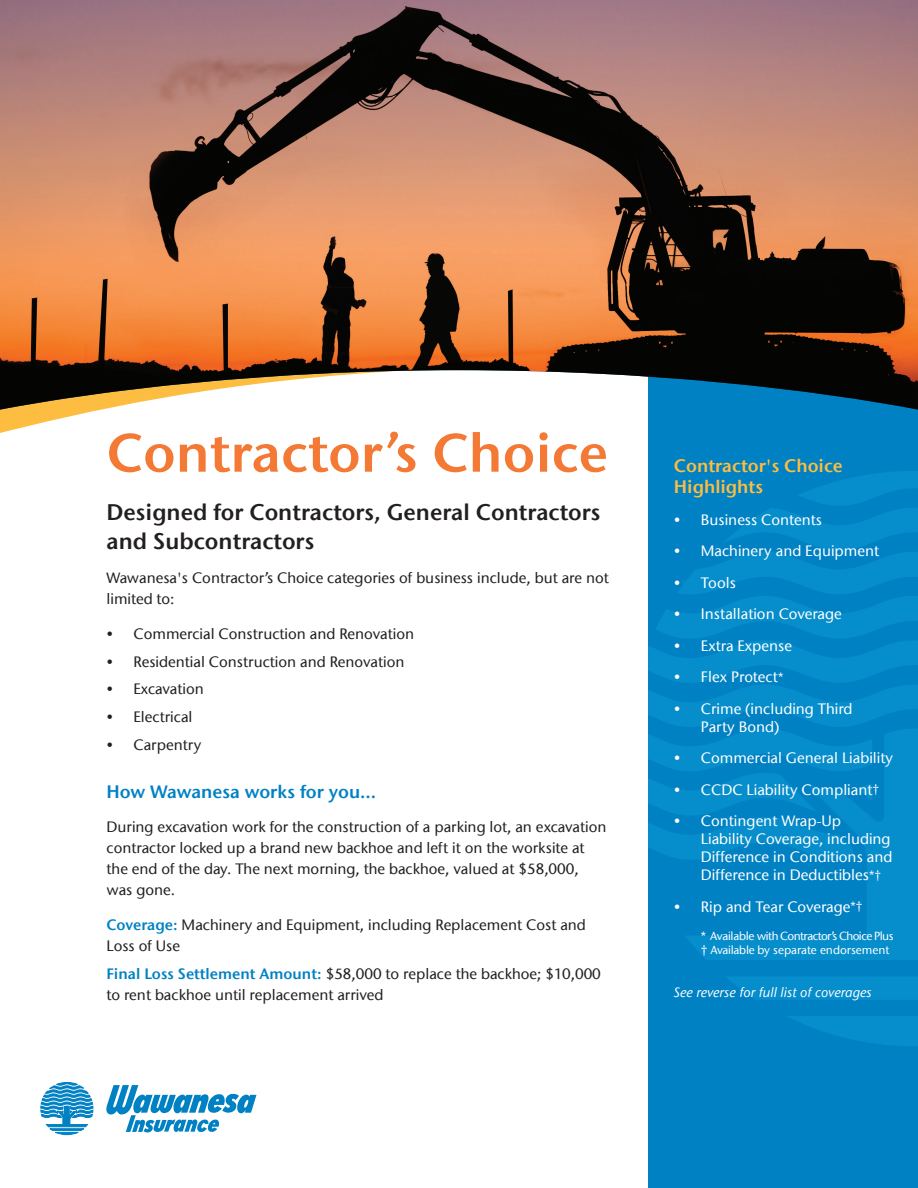
<style>
.page{position:relative;width:918px;height:1188px;background:#fff}
.page>*{position:absolute;margin:0;border:0;box-sizing:border-box;transform-origin:0 0}
.t1{font:54px "ITC Stone Sans Com Semi";color:#f37934}
.t2{font:22.5px/28.5px "ITC Stone Sans Com Semi";color:#231f20}
.t3{font:18px/21.6px "ITC Stone Sans Com Semi";color:#fdbd40}
.t4{font:18px "ITC Stone Sans Com Semi";color:#0081c4}
.t5{font:500 15px/21px "ITC Stone Sans Com";color:#231f20}
.t6{font:500 15px/18px "ITC Stone Sans Com";color:#fff}
.t7{font:italic 500 13.5px "ITC Stone Sans Com";color:#fff}
.t8{font:500 11.7px/14.4px "ITC Stone Sans Com";letter-spacing:-.02em;color:#fff}
.s1{font-family:"ITC Stone Sans Com Semi";font-weight:400;color:#0081c4}
.s2{font-size:12px}
</style>
<div class="page">
<svg style="left:0;top:412px;width:89px;height:21px"></svg>
<div style="left:648px;top:352px;width:270px;height:836px;background:#0081c4"></div>
<svg style="left:788px;top:1016px;width:130px;height:30px"></svg>
<div style="left:727px;top:977px;width:191px;height:22px;background:#068dcb"></div>
<svg style="left:648px;top:471px;width:270px;height:388px"></svg>
<svg style="left:685px;top:722px;width:233px;height:238px"></svg>
<svg style="left:40px;top:1082px;width:53px;height:53px"></svg>
<svg style="left:106px;top:1085px;width:151px;height:48px"></svg>
<img style="left:0;top:0;width:918px;height:410px">
<h1 class="t1" style="left:106px;top:419px;width:503px">Contractor’s Choice</h1>
<h2 class="t2" style="left:106px;top:498px;width:496px">Designed for Contractors, General Contractors and Subcontractors</h2>
<p class="t5" style="left:106px;top:568px;width:504px">Wawanesa's Contractor’s Choice categories of business include, but are not limited to:</p>
<p class="t5" style="left:106px;top:623px;width:309px">• Commercial Construction and Renovation</p>
<p class="t5" style="left:106px;top:651px;width:300px">• Residential Construction and Renovation</p>
<p class="t5" style="left:106px;top:679px;width:99px">• Excavation</p>
<p class="t5" style="left:106px;top:706px;width:87px">• Electrical</p>
<p class="t5" style="left:106px;top:734px;width:96px">• Carpentry</p>
<p class="t4" style="left:106px;top:780px;width:271px">How Wawanesa works for you…</p>
<p class="t5" style="left:106px;top:817px;width:502px">During excavation work for the construction of a parking lot, an excavation contractor locked up a brand new backhoe and left it on the worksite at the end of the day. The next morning, the backhoe, valued at $58,000, was gone.</p>
<p class="t5" style="left:106px;top:914px;width:481px"><span class="s1">Coverage:</span> Machinery and Equipment, including Replacement Cost and<br>Loss of Use</p>
<p class="t5" style="left:106px;top:963px;width:496px"><span class="s1">Final Loss Settlement Amount:</span> $58,000 to replace the backhoe; $10,000 to rent backhoe until replacement arrived</p>
<p class="t3" style="left:674px;top:454px;width:170px">Contractor's Choice<br>Highlights</p>
<p class="t6" style="left:674px;top:511px;width:150px">• Business Contents</p>
<p class="t6" style="left:674px;top:542px;width:207px">• Machinery and Equipment</p>
<p class="t6" style="left:674px;top:574px;width:64px">• Tools</p>
<p class="t6" style="left:674px;top:605px;width:169px">• Installation Coverage</p>
<p class="t6" style="left:674px;top:637px;width:120px">• Extra Expense</p>
<p class="t6" style="left:674px;top:668px;width:111px">• Flex Protect<span class="s2">*</span></p>
<p class="t6" style="left:701px;top:700px;width:153px;text-indent:-27px">• Crime (including Third<br>Party Bond)</p>
<p class="t6" style="left:674px;top:749px;width:221px">• Commercial General Liability</p>
<p class="t6" style="left:674px;top:781px;width:207px">• CCDC Liability Compliant<span class="s2">†</span></p>
<p class="t6" style="left:701px;top:812px;width:193px;text-indent:-27px">• Contingent Wrap-Up<br>Liability Coverage, including<br>Difference in Conditions and<br>Difference in Deductibles<span class="s2">*†</span></p>
<p class="t6" style="left:674px;top:898px;width:190px">• Rip and Tear Coverage<span class="s2">*†</span></p>
<p class="t8" style="left:701px;top:928px;width:194px"><span class="s2">*</span> Available with Contractor’s Choice Plus <span class="s2">†</span> Available by separate endorsement</p>
<p class="t7" style="left:674px;top:984px;width:199px">See reverse for full list of coverages</p>
</div>
